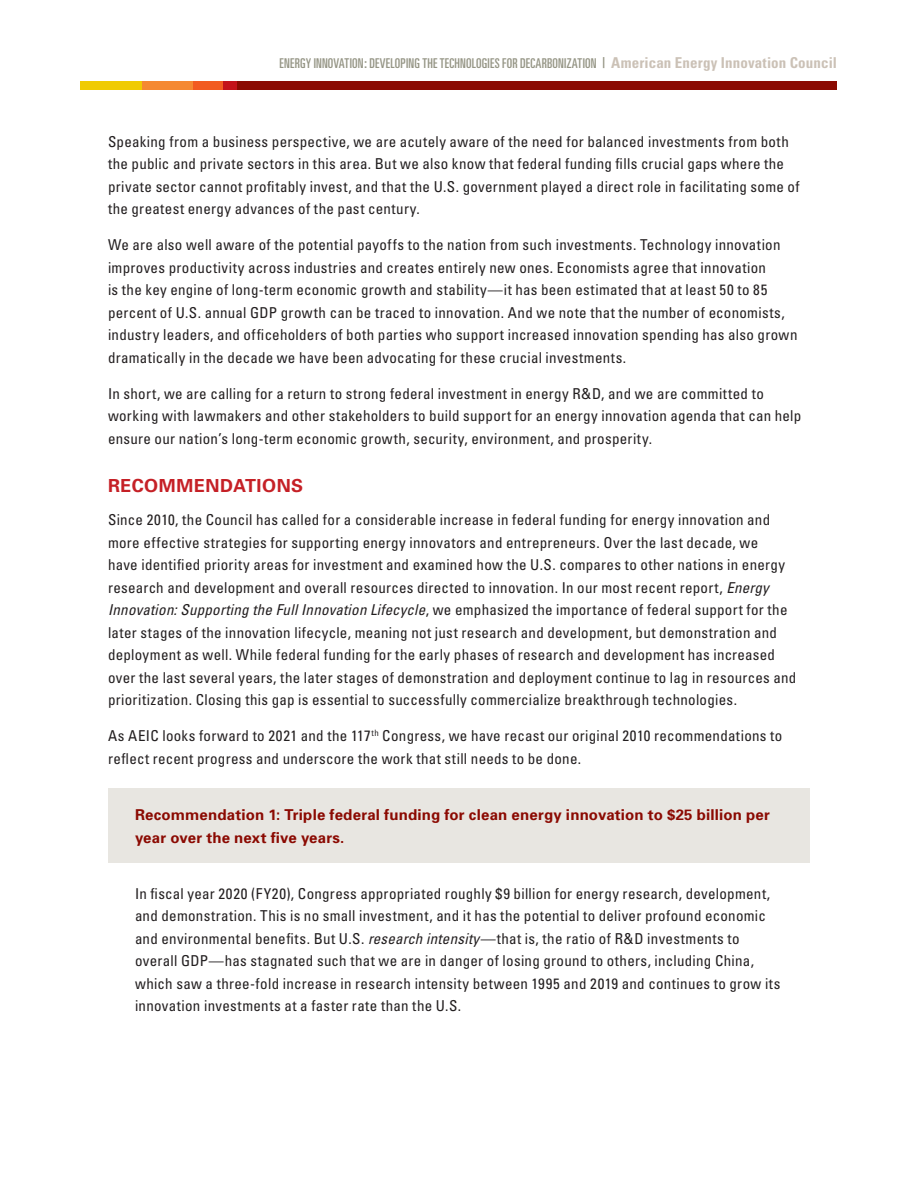
<style>
.page{position:relative;width:918px;height:1188px;background:#fff}
.page>*{position:absolute;margin:0;border:0;box-sizing:border-box;transform-origin:0 0}
.Red_H1{font:700 18px "Univers";letter-spacing:.03em;color:#c52026}
.Body{font:condensed 15px/22.5px "Univers";letter-spacing:.02em;color:#231f20}
.Body_-_Indented{font:condensed 15px/22.5px "Univers";letter-spacing:.02em;color:#231f20}
.Recommendations{font:700 15px/22.5px "Univers";letter-spacing:.01em;color:#8b0a02}
.t1{font:ultra-condensed 13.5px "Univers";letter-spacing:.01em;color:#959585}
.s1{font-size:15px}
.s2{font-weight:700;font-stretch:condensed;font-size:15px;color:#cbc1b6}
.s3{font-style:italic}
</style>
<div class="page">
<div style="left:193px;top:81px;width:30px;height:9px;background:#f25b21"></div>
<div style="left:237px;top:81px;width:600px;height:9px;background:#8b0a02"></div>
<div style="left:223px;top:81px;width:14px;height:9px;background:#c4121a"></div>
<div style="left:81px;top:81px;width:61px;height:9px;background:#f0cb02"></div>
<div style="left:142px;top:81px;width:51px;height:9px;background:#f58932"></div>
<div style="left:108px;top:789px;width:702px;height:74px;background:#e8e6e1"></div>
<p class="t1" style="left:280px;top:55px;width:559px">ENERGY INNOVATION: DEVELOPING THE TECHNOLOGIES FOR DECARBONIZATION <span class="s1">|</span> <span class="s2">American Energy Innovation Council</span></p>
<p class="Body" style="left:108px;top:130px;width:693px">Speaking from a business perspective, we are acutely aware of the need for balanced investments from both the public and private sectors in this area. But we also know that federal funding fills crucial gaps where the private sector cannot profitably invest, and that the U.S. government played a direct role in facilitating some of the greatest energy advances of the past century.</p>
<p class="Body" style="left:108px;top:233px;width:691px">We are also well aware of the potential payoffs to the nation from such investments. Technology innovation improves productivity across industries and creates entirely new ones. Economists agree that innovation<br>is the key engine of long-term economic growth and stability—it has been estimated that at least 50 to 85 percent of U.S. annual GDP growth can be traced to innovation. And we note that the number of economists, industry leaders, and officeholders of both parties who support increased innovation spending has also grown dramatically in the decade we have been advocating for these crucial investments.</p>
<p class="Body" style="left:108px;top:382px;width:695px">In short, we are calling for a return to strong federal investment in energy R&amp;D, and we are committed to working with lawmakers and other stakeholders to build support for an energy innovation agenda that can help ensure our nation’s long-term economic growth, security, environment, and prosperity.</p>
<p class="Red_H1" style="left:108px;top:474px;width:197px">RECOMMENDATIONS</p>
<p class="Body" style="left:108px;top:508px;width:690px">Since 2010, the Council has called for a considerable increase in federal funding for energy innovation and more effective strategies for supporting energy innovators and entrepreneurs. Over the last decade, we<br>have identified priority areas for investment and examined how the U.S. compares to other nations in energy research and development and overall resources directed to innovation. In our most recent report, <span class="s3">Energy Innovation: Supporting the Full Innovation Lifecycle</span>, we emphasized the importance of federal support for the later stages of the innovation lifecycle, meaning not just research and development, but demonstration and deployment as well. While federal funding for the early phases of research and development has increased over the last several years, the later stages of demonstration and deployment continue to lag in resources and prioritization. Closing this gap is essential to successfully commercialize breakthrough technologies.</p>
<p class="Body" style="left:108px;top:724px;width:676px">As AEIC looks forward to 2021 and the 117<sup>th</sup> Congress, we have recast our original 2010 recommendations to reflect recent progress and underscore the work that still needs to be done.</p>
<p class="Recommendations" style="left:135px;top:803px;width:637px">Recommendation 1: Triple federal funding for clean energy innovation to $25 billion per year over the next five years.</p>
<p class="Body_-_Indented" style="left:135px;top:882px;width:647px">In fiscal year 2020 (FY20), Congress appropriated roughly $9 billion for energy research, development, and demonstration. This is no small investment, and it has the potential to deliver profound economic and environmental benefits. But U.S. <span class="s3">research intensity</span>—that is, the ratio of R&amp;D investments to overall GDP—has stagnated such that we are in danger of losing ground to others, including China, which saw a three-fold increase in research intensity between 1995 and 2019 and continues to grow its innovation investments at a faster rate than the U.S.</p>
</div>
